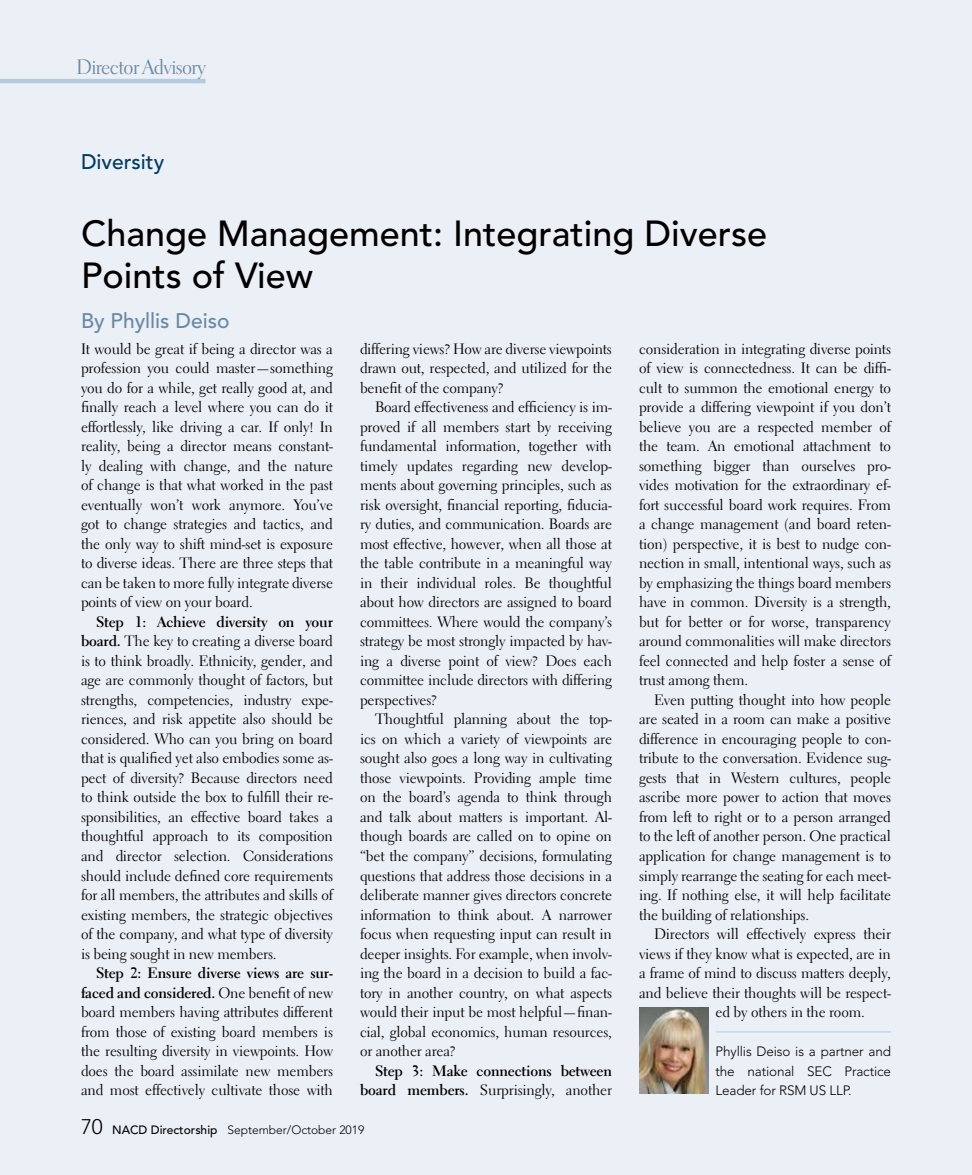
<style>
.page{position:relative;width:972px;height:1175px;background:#fff}
.page>*{position:absolute;margin:0;border:0;box-sizing:border-box;transform-origin:0 0}
.t1{font:500 36px/42px "Avenir";color:#000}
.t2{font:21px "Electra LH Display";letter-spacing:.005em;color:#6988a5}
.t3{font:500 21px "Avenir";color:#6988a5}
.t4{font:500 21px "Avenir";color:#003a63}
.t5{font:300 21px "Avenir";color:#000}
.t6{font:15px/19.5px "Electra LH";letter-spacing:-.01em;color:#000;text-align:justify}
.t7{font:700 15px/19.5px "Electra LH";letter-spacing:-.01em;color:#000;text-align:right}
.t8{font:300 13.5px/19.5px "Avenir";letter-spacing:-.01em;color:#000;text-align:justify}
.t9{font:500 12px "Avenir";color:#000}
.t10{font:300 12px "Avenir";color:#000}
.s1{font-weight:700}
.s2{font-weight:400}
.s3{font-weight:300}
</style>
<div class="page">
<div style="left:0;top:0;width:972px;height:1174px;background:#ebf0f6"></div>
<hr style="left:0;top:79px;width:205px;height:4px;background:#b5cbdf">
<hr style="left:716px;top:1031px;width:175px;height:1px;background:#b5cbdf">
<img style="left:639px;top:1007px;width:70px;height:86px">
<h2 class="t2" style="left:77px;top:54px;width:130px">Director Advisory</h2>
<h2 class="t4" style="left:81px;top:150px;width:85px">Diversity</h2>
<h1 class="t1" style="left:81px;top:213px;width:688px">Change Management: Integrating Diverse<br>Points of View</h1>
<h2 class="t3" style="left:81px;top:309px;width:150px">By Phyllis Deiso</h2>
<p class="t6" style="left:81px;top:339px;width:254px">It would be great if being a director was a profession you could master—something you do for a while, get really good at, and finally reach a level where you can do it effortlessly, like driving a car. If only! In reality, being a director means constant&shy;ly dealing with change, and the nature of change is that what worked in the past eventually won’t work anymore. You’ve got to change strategies and tactics, and the only way to shift mind-set is exposure to diverse ideas. There are three steps that can be taken to more fully integrate diverse points of view on your board.</p>
<p class="t6" style="left:81px;top:612px;width:254px;text-indent:15px"><span class="s1">Step 1: Achieve diversity on your board.</span> The key to creating a diverse board is to think broadly. Ethnicity, gender, and age are commonly thought of factors, but strengths, competencies, industry expe&shy;riences, and risk appetite also should be considered. Who can you bring on board that is qualified yet also embodies some as&shy;pect of diversity? Because directors need to think outside the box to fulfill their re&shy;sponsibilities, an effective board takes a thoughtful approach to its composition and director selection. Considerations should include defined core requirements for all members, the attributes and skills of existing members, the strategic objectives of the company, and what type of diversity is being sought in new members.</p>
<p class="t6" style="left:81px;top:963px;width:254px;text-indent:15px"><span class="s1">Step 2: Ensure diverse views are sur&shy;faced and considered.</span> One benefit of new board members having attributes different from those of existing board members is the resulting diversity in viewpoints. How does the board assimilate new members and most effectively cultivate those with</p>
<p class="t6" style="left:360px;top:339px;width:254px">differing views? How are diverse viewpoints drawn out, respected, and utilized for the benefit of the company?</p>
<p class="t6" style="left:360px;top:397px;width:254px;text-indent:15px">Board effectiveness and efficiency is im&shy;proved if all members start by receiving fundamental information, together with timely updates regarding new develop&shy;ments about governing principles, such as risk oversight, financial reporting, fiducia&shy;ry duties, and communication. Boards are most effective, however, when all those at the table contribute in a meaningful way in their individual roles. Be thoughtful about how directors are assigned to board committees. Where would the company’s strategy be most strongly impacted by hav&shy;ing a diverse point of view? Does each committee include directors with differing perspectives?</p>
<p class="t6" style="left:360px;top:709px;width:254px;text-indent:15px">Thoughtful planning about the top&shy;ics on which a variety of viewpoints are sought also goes a long way in cultivating those viewpoints. Providing ample time on the board’s agenda to think through and talk about matters is important. Al&shy;though boards are called on to opine on “bet the company” decisions, formulating questions that address those decisions in a deliberate manner gives directors concrete information to think about. A narrower focus when requesting input can result in deeper insights. For example, when involv&shy;ing the board in a decision to build a fac&shy;tory in another country, on what aspects would their input be most helpful—finan&shy;cial, global economics, human resources, or another area?</p>
<p class="t7" style="left:360px;top:1060px;width:254px">Step 3: Make connections between board members. <span class="s2">Surprisingly, another</span></p>
<p class="t6" style="left:639px;top:339px;width:254px">consideration in integrating diverse points of view is connectedness. It can be diffi&shy;cult to summon the emotional energy to provide a differing viewpoint if you don’t believe you are a respected member of the team. An emotional attachment to something bigger than ourselves pro&shy;vides motivation for the extraordinary ef&shy;fort successful board work requires. From a change management (and board reten&shy;tion) perspective, it is best to nudge con&shy;nection in small, intentional ways, such as by emphasizing the things board members have in common. Diversity is a strength, but for better or for worse, transparency around commonalities will make directors feel connected and help foster a sense of trust among them.</p>
<p class="t6" style="left:639px;top:690px;width:254px;text-indent:15px">Even putting thought into how people are seated in a room can make a positive difference in encouraging people to con&shy;tribute to the conversation. Evidence sug&shy;gests that in Western cultures, people ascribe more power to action that moves from left to right or to a person arranged to the left of another person. One practical application for change management is to simply rearrange the seating for each meet&shy;ing. If nothing else, it will help facilitate the building of relationships.</p>
<p class="t6" style="left:654px;top:924px;width:238px">Directors will effectively express their</p>
<p class="t6" style="left:639px;top:943px;width:253px">views if they know what is expected, are in</p>
<p class="t6" style="left:639px;top:963px;width:254px">a frame of mind to discuss matters deeply,</p>
<p class="t6" style="left:639px;top:982px;width:253px">and believe their thoughts will be respect-</p>
<p class="t6" style="left:716px;top:1002px;width:151px">ed by others in the room.</p>
<p class="t8" style="left:716px;top:1041px;width:177px">Phyllis Deiso is a partner and the national SEC Practice Leader for RSM US LLP.</p>
<h2 class="t5" style="left:81px;top:1114px;width:23px">70</h2>
<p class="t9" style="left:112px;top:1122px;width:201px">NACD Directorship <span class="s3">September 2010</span></p>
<p class="t10" style="left:227px;top:1122px;width:138px">September/October 2019</p>
</div>
